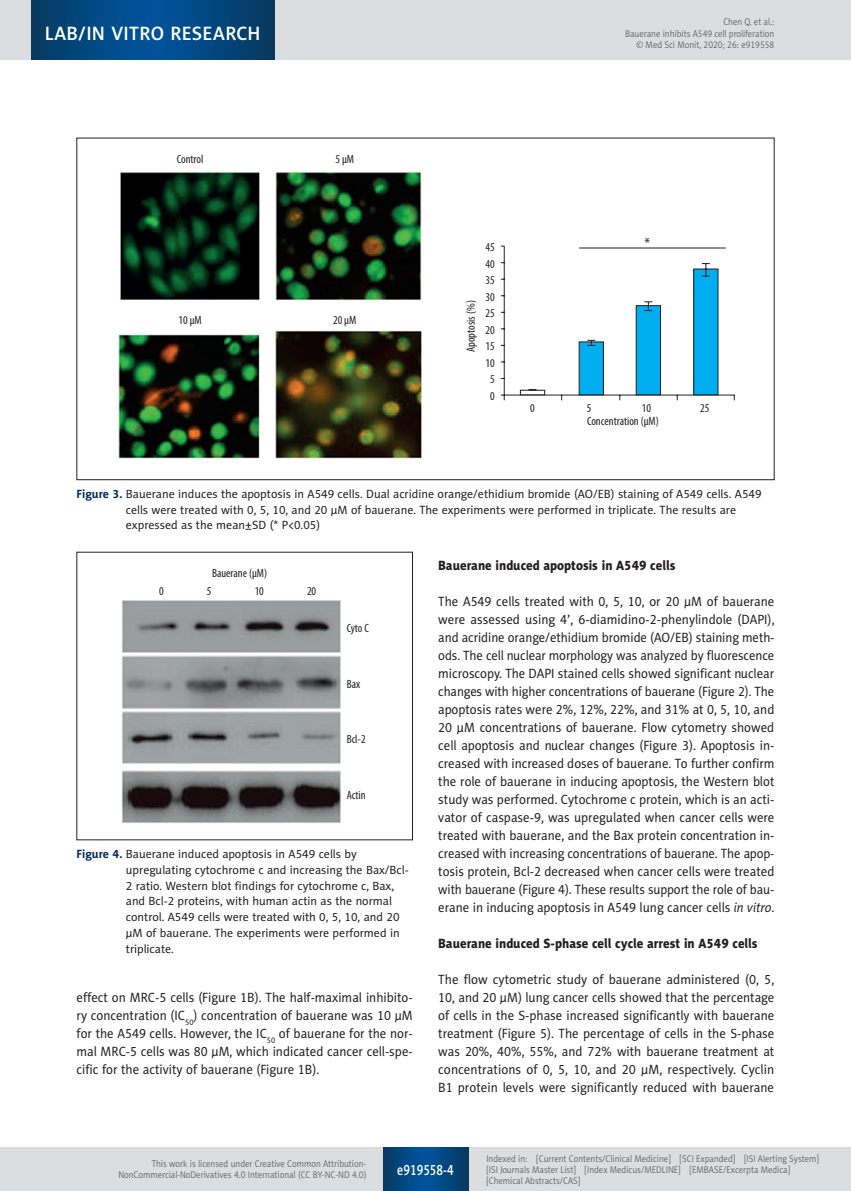
<style>
.page{position:relative;width:851px;height:1191px;background:#fff}
.page>*{position:absolute;margin:0;border:0;box-sizing:border-box;transform-origin:0 0}
.t1{font:19.5px "Naomi Sans EFN Medium";letter-spacing:.015em;color:#fff}
.t2{font:15px "Naomi Sans EFN Medium";color:#fff;scale:.8 1}
.t3{font:condensed 15px "Myriad Pro";color:#231f20}
.MSM_Body{font:13.5px/18px "Naomi Sans EFN";color:#231f20;text-align:justify;scale:.95 1}
.MSM_Body-2{font:13.5px/18px "Naomi Sans EFN";color:#231f20;text-align:justify;scale:.96 1}
.MSM_Headline_2{font:13.5px "Naomi Sans EFN Heavy";color:#231f20;scale:.95 1}
.MSM_Rycina_tytul{font:12px/15.8px "Naomi Sans EFN";color:#231f20}
.t4{font:condensed 12px/16.5px "Myriad Pro";color:#231f20;text-align:center}
.t5{font:9.75px/11.2px "Naomi Sans EFN Light";color:#57585a;text-align:right;scale:.9 1}
.s1{font-weight:700;color:#00295c}
.s2{font-style:italic}
</style>
<div class="page">
<img style="left:120px;top:172px;width:302px;height:128px">
<img style="left:118px;top:330px;width:304px;height:129px">
<hr style="left:504px;top:246px;width:1px;height:154px;background:#231f20">
<hr style="left:501px;top:395px;width:233px;height:1px;background:#231f20">
<hr style="left:579px;top:248px;width:146px;height:1px;background:#231f20">
<div style="left:578px;top:341px;width:25px;height:54px;background:linear-gradient(to bottom,#00aeef,#00aeef)"></div>
<svg style="left:520px;top:390px;width:25px;height:5px"></svg>
<svg style="left:586px;top:263px;width:132px;height:137px"></svg>
<img style="left:121px;top:600px;width:220px;height:223px">
<div style="left:0;top:1148px;width:850px;height:43px;background:#dcdddf"></div>
<div style="left:0;top:0;width:850px;height:60px;background:#dcdddf"></div>
<hr style="left:850px;top:0;width:1px;height:60px;background:#dcdddf">
<svg style="left:32px;top:0;width:242px;height:60px;background:#02477f"></svg>
<svg style="left:383px;top:1147px;width:85px;height:43px;background:#02477e"></svg>
<h1 class="t1" style="left:45px;top:22px;width:217px">LAB/IN VITRO RESEARCH</h1>
<p class="t4" style="left:177px;top:151px;width:28px">Control</p>
<p class="t4" style="left:335px;top:151px;width:20px">5 µM</p>
<p class="t4" style="left:178px;top:311px;width:25px">10 µM</p>
<p class="t4" style="left:333px;top:311px;width:25px">20 µM</p>
<p class="t5" style="left:625px;top:16px;width:167px">Chen Q. et al.:<br>Bauerane inhibits A549 cell proliferation © Med Sci Monit, 2020; 26: e919558</p>
<p class="t4" style="left:462px;top:352px;width:53px;rotate:-90deg">Apoptosis (%)</p>
<p class="t4" style="left:485px;top:239px;width:11px">45<br>40<br>35<br>30<br>25<br>20<br>15<br>10<br>5<br>0</p>
<p class="t3" style="left:644px;top:234px;width:7px">*</p>
<p class="t4" style="left:530px;top:399px;width:6px">0</p>
<p class="t4" style="left:586px;top:401px;width:73px;line-height:13.5px;text-align:left">5<br>Concentration (µM)</p>
<p class="t4" style="left:641px;top:399px;width:11px">10</p>
<p class="t4" style="left:700px;top:399px;width:11px">25</p>
<p class="MSM_Rycina_tytul" style="left:126px;top:486px;width:637px;text-indent:-49px"><span class="s1">Figure 3.</span> Bauerane induces the apoptosis in A549 cells. Dual acridine orange/ethidium bromide (AO/EB) staining of A549 cells. A549 cells were treated with 0, 5, 10, and 20 µM of bauerane. The experiments were performed in triplicate. The results are expressed as the mean±SD (* P&lt;0.05)</p>
<p class="t4" style="left:212px;top:564px;width:56px">Bauerane (µM)</p>
<p class="MSM_Headline_2" style="left:438px;top:557px;width:251px">Bauerane induced apoptosis in A549 cells</p>
<p class="MSM_Body" style="left:438px;top:592px;width:355px">The A549 cells treated with 0, 5, 10, or 20 µM of bauerane were assessed using 4’, 6-diamidino-2-phenylindole (DAPI), and acridine orange/ethidium bromide (AO/EB) staining meth&shy;ods. The cell nuclear morphology was analyzed by fluorescence microscopy. The DAPI stained cells showed significant nuclear changes with higher concentrations of bauerane (Figure 2). The apoptosis rates were 2%, 12%, 22%, and 31% at 0, 5, 10, and 20 µM concentrations of bauerane. Flow cytometry showed cell apoptosis and nuclear changes (Figure 3). Apoptosis in&shy;creased with increased doses of bauerane. To further confirm the role of bauerane in inducing apoptosis, the Western blot study was performed. Cytochrome c protein, which is an acti&shy;vator of caspase-9, was upregulated when cancer cells were treated with bauerane, and the Bax protein concentration in&shy;creased with increasing concentrations of bauerane. The apop&shy;tosis protein, Bcl-2 decreased when cancer cells were treated with bauerane (Figure 4). These results support the role of bau&shy;erane in inducing apoptosis in A549 lung cancer cells <span class="s2">in vitro</span>.</p>
<p class="MSM_Headline_2" style="left:438px;top:935px;width:337px">Bauerane induced S-phase cell cycle arrest in A549 cells</p>
<p class="MSM_Body-2" style="left:438px;top:970px;width:351px">The flow cytometric study of bauerane administered (0, 5, 10, and 20 µM) lung cancer cells showed that the percentage of cells in the S-phase increased significantly with bauerane treatment (Figure 5). The percentage of cells in the S-phase was 20%, 40%, 55%, and 72% with bauerane treatment at concentrations of 0, 5, 10, and 20 µM, respectively. Cyclin B1 protein levels were significantly reduced with bauerane</p>
<p class="t4" style="left:159px;top:583px;width:6px">0</p>
<p class="t4" style="left:207px;top:583px;width:6px">5</p>
<p class="t4" style="left:254px;top:583px;width:11px">10</p>
<p class="t4" style="left:307px;top:583px;width:11px">20</p>
<p class="t4" style="left:346px;top:620px;width:24px">Cyto C</p>
<p class="t4" style="left:346px;top:675px;width:15px">Bax</p>
<p class="t4" style="left:346px;top:731px;width:20px">Bcl-2</p>
<p class="t4" style="left:346px;top:786px;width:21px">Actin</p>
<p class="MSM_Rycina_tytul" style="left:126px;top:846px;width:284px;text-indent:-49px"><span class="s1">Figure 4.</span> Bauerane induced apoptosis in A549 cells by upregulating cytochrome c and increasing the Bax/Bcl-2 ratio. Western blot findings for cytochrome c, Bax, and Bcl-2 proteins, with human actin as the normal control. A549 cells were treated with 0, 5, 10, and 20 µM of bauerane. The experiments were performed in triplicate.</p>
<p class="MSM_Body" style="left:77px;top:988px;width:355px">effect on MRC-5 cells (Figure 1B). The half-maximal inhibito&shy;ry concentration (IC<sub>50</sub>) concentration of bauerane was 10 µM for the A549 cells. However, the IC<sub>50</sub> of bauerane for the nor&shy;mal MRC-5 cells was 80 µM, which indicated cancer cell-spe&shy;cific for the activity of bauerane (Figure 1B).</p>
<p class="t5" style="left:118px;top:1158px;width:277px">This work is licensed under Creative Common Attribution-<br>NonCommercial-NoDerivatives 4.0 International (CC BY-NC-ND 4.0)</p>
<p class="t2" style="left:397px;top:1160px;width:72px">e919558-4</p>
<p class="t5" style="left:486px;top:1152px;width:371px;text-align:left">Indexed in: [Current Contents/Clinical Medicine] [SCI Expanded] [ISI Alerting System] [ISI Journals Master List] [Index Medicus/MEDLINE] [EMBASE/Excerpta Medica] [Chemical Abstracts/CAS]</p>
</div>
